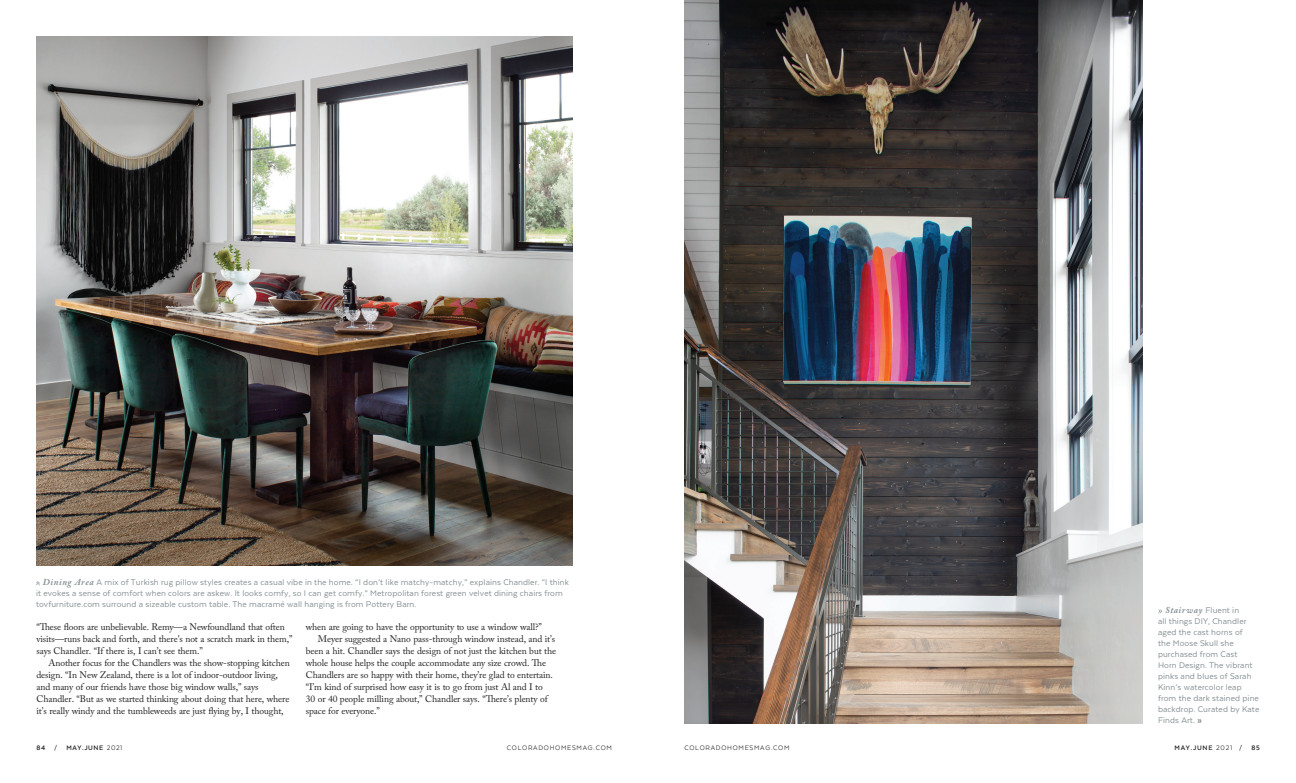
<style>
.page{position:relative;width:1296px;height:783px;background:#fff}
.page>*{position:absolute;margin:0;border:0;box-sizing:border-box;transform-origin:0 0}
.t1{font:9.5px/12px "Adobe Caslon Pro";letter-spacing:-.01em;color:#231f20}
.t2{font:9.5px/11px "Texta";letter-spacing:.01em;color:#879195}
.t3{font:italic 700 9px "Adobe Caslon Pro";letter-spacing:.06em;color:#879195}
.t4{font:7.5px "Texta Alt";letter-spacing:.1em;color:#231f20}
.t5{font:700 7.5px "Texta Alt";letter-spacing:.09em;color:#231f20}
.s1{font-family:"Adobe Caslon Pro";font-weight:700;font-style:italic;font-size:9px}
.s2{font-family:"Texta";font-weight:400;font-style:normal;font-size:9.5px}
.s3{font-weight:500;color:#57585a}
.s4{font-family:"Texta"}
.s5{font-family:"Century Gothic";font-weight:400;font-size:7px}
.s6{font-weight:400}
</style>
<div class="page">
<img style="left:684px;top:0;width:459px;height:724px">
<img style="left:36px;top:36px;width:536px;height:529px">
<svg style="left:36px;top:581px;width:4px;height:4px"></svg>
<svg style="left:1158px;top:609px;width:4px;height:4px"></svg>
<p class="t2" style="left:36px;top:577px;width:535px;text-indent:7px"><span class="s1">Dining Area</span> A mix of Turkish rug pillow styles creates a casual vibe in the home. “I don’t like matchy-matchy,” explains Chandler. “I think it evokes a sense of comfort when colors are askew. It looks comfy, so I can get comfy.” Metropolitan forest green velvet dining chairs from tovfurniture.com surround a sizeable custom table. The macramé wall hanging is from Pottery Barn.</p>
<p class="t1" style="left:36px;top:621px;width:258px">“These floors are unbelievable. Remy—a Newfoundland that often visits—runs back and forth, and there's not a scratch mark in them,” says Chandler. “If there is, I can’t see them.”</p>
<p class="t1" style="left:36px;top:657px;width:255px;text-indent:12px">Another focus for the Chandlers was the show-stopping kitchen design. “In New Zealand, there is a lot of indoor-outdoor living, and many of our friends have those big window walls,” says Chandler. “But as we started thinking about doing that here, where it’s really windy and the tumbleweeds are just flying by, I thought,</p>
<p class="t1" style="left:306px;top:621px;width:238px">when are going to have the opportunity to use a window wall?”</p>
<p class="t1" style="left:306px;top:633px;width:252px;text-indent:12px">Meyer suggested a Nano pass-through window instead, and it’s been a hit. Chandler says the design of not just the kitchen but the whole house helps the couple accommodate any size crowd. The Chandlers are so happy with their home, they’re glad to entertain. “I’m kind of surprised how easy it is to go from just Al and I to<br>30 or 40 people milling about,” Chandler says. “There’s plenty of space for everyone.”</p>
<p class="t3" style="left:1165px;top:605px;width:76px">Stairway <span class="s2">Fluent in</span></p>
<p class="t2" style="left:1158px;top:616px;width:103px">all things DIY, Chandler aged the cast horns of<br>the Moose Skull she purchased from Cast<br>Horn Design. The vibrant pinks and blues of Sarah<br>Kinn’s watercolor leap from the dark stained pine backdrop. Curated by Kate<br>Finds Art. <span class="s3">»</span></p>
<p class="t5" style="left:36px;top:744px;width:87px"><span class="s4">84</span> <span class="s5">/</span> MAY.JUNE <span class="s6">2021</span></p>
<p class="t4" style="left:507px;top:744px;width:107px">COLORADOHOMESMAG.COM</p>
<p class="t4" style="left:684px;top:744px;width:107px">COLORADOHOMESMAG.COM</p>
<p class="t5" style="left:1175px;top:744px;width:87px">MAY.JUNE <span class="s6">2021</span> <span class="s5">/</span> <span class="s4">85</span></p>
</div>
